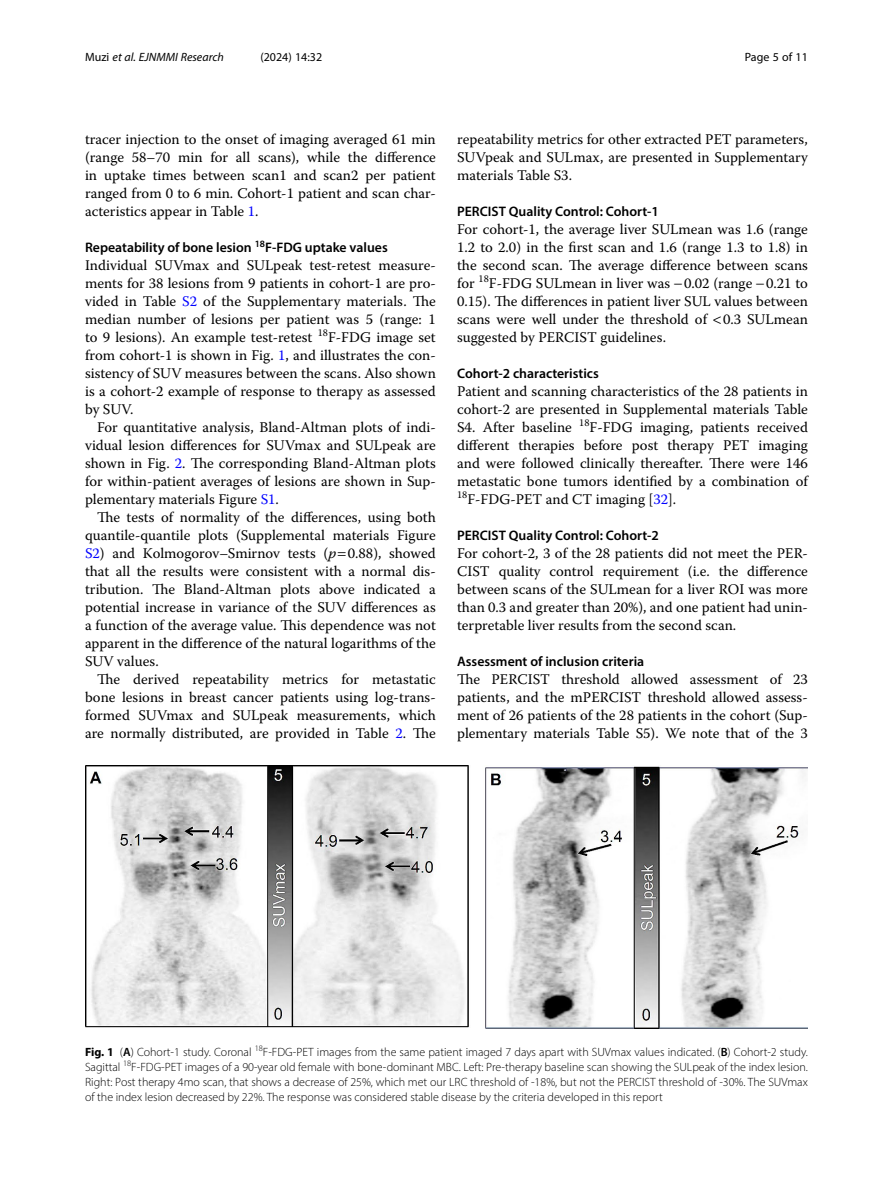
<style>
.page{position:relative;width:893px;height:1191px;background:#fff}
.page>*{position:absolute;margin:0;border:0;box-sizing:border-box;transform-origin:0 0}
.Body_Text{font:14.7px/18px "Warnock Pro";color:#000;text-align:justify}
.Body_Text_Indent{font:14.7px/18px "Warnock Pro";color:#000;text-align:justify}
.Head_2{font:600 13.8px "Myriad Pro";color:#000}
.Figure_Caption{font:300 12px/15px "Myriad Pro";color:#000;text-align:justify}
.t1{font:italic 12px "Myriad Pro";color:#000}
.t2{font:12px "Myriad Pro";color:#000}
.s1{font-style:normal}
.s2{color:#00f}
.s3{font-style:italic}
.s4{font-weight:700}
.s5{font-weight:600}
</style>
<div class="page">
<img style="left:85px;top:765px;width:723px;height:264px">
<p class="t1" style="left:85px;top:50px;width:140px"><span class="s1">Muzi</span> et al. EJNMMI Research</p>
<p class="t2" style="left:260px;top:50px;width:63px">(2024) 14:32</p>
<p class="t2" style="left:745px;top:50px;width:65px">Page 5 of 11</p>
<p class="Body_Text" style="left:85px;top:130px;width:352px">tracer injection to the onset of imaging averaged 61 min (range 58–70 min for all scans), while the difference in uptake times between scan1 and scan2 per patient ranged from 0 to 6 min. Cohort-1 patient and scan char&shy;acteristics appear in Table <span class="s2">1</span>.</p>
<p class="Head_2" style="left:85px;top:239px;width:304px">Repeatability of bone lesion <sup>18</sup>F-FDG uptake values</p>
<p class="Body_Text" style="left:85px;top:256px;width:352px">Individual SUVmax and SULpeak test-retest measure&shy;ments for 38 lesions from 9 patients in cohort-1 are pro&shy;vided in Table <span class="s2">S2</span> of the Supplementary materials. The median number of lesions per patient was 5 (range: 1 to 9 lesions). An example test-retest <sup>18</sup>F-FDG image set from cohort-1 is shown in Fig. <span class="s2">1</span>, and illustrates the con&shy;sistency of SUV measures between the scans. Also shown is a cohort-2 example of response to therapy as assessed by SUV.</p>
<p class="Body_Text_Indent" style="left:85px;top:418px;width:352px;text-indent:12px">For quantitative analysis, Bland-Altman plots of indi&shy;vidual lesion differences for SUVmax and SULpeak are shown in Fig. <span class="s2">2</span>. The corresponding Bland-Altman plots for within-patient averages of lesions are shown in Sup&shy;plementary materials Figure <span class="s2">S1</span>.</p>
<p class="Body_Text_Indent" style="left:85px;top:508px;width:352px;text-indent:12px">The tests of normality of the differences, using both quantile-quantile plots (Supplemental materials Figure <span class="s2">S2</span>) and Kolmogorov–Smirnov tests (<span class="s3">p</span> 0.88), showed that all the results were consistent with a normal dis&shy;tribution. The Bland-Altman plots above indicated a potential increase in variance of the SUV differences as a function of the average value. This dependence was not apparent in the difference of the natural logarithms of the SUV values.</p>
<p class="Body_Text_Indent" style="left:85px;top:670px;width:352px;text-indent:12px">The derived repeatability metrics for metastatic bone lesions in breast cancer patients using log-trans&shy;formed SUVmax and SULpeak measurements, which are normally distributed, are provided in Table <span class="s2">2</span>. The</p>
<p class="Body_Text_Indent" style="left:457px;top:130px;width:352px">repeatability metrics for other extracted PET parameters, SUVpeak and SULmax, are presented in Supplementary materials Table S3.</p>
<p class="Head_2" style="left:457px;top:203px;width:203px">PERCIST Quality Control: Cohort-1</p>
<p class="Body_Text" style="left:457px;top:220px;width:352px">For cohort-1, the average liver SULmean was 1.6 (range 1.2 to 2.0) in the first scan and 1.6 (range 1.3 to 1.8) in the second scan. The average difference between scans for <sup>18</sup>F-FDG SULmean in liver was −0.02 (range −0.21 to 0.15). The differences in patient liver SUL values between scans were well under the threshold of 0.3 SULmean suggested by PERCIST guidelines.</p>
<p class="Head_2" style="left:457px;top:365px;width:143px">Cohort-2 characteristics</p>
<p class="Body_Text" style="left:457px;top:382px;width:352px">Patient and scanning characteristics of the 28 patients in cohort-2 are presented in Supplemental materials Table S4. After baseline <sup>18</sup>F-FDG imaging, patients received different therapies before post therapy PET imaging and were followed clinically thereafter. There were 146 metastatic bone tumors identified by a combination of <sup>18</sup>F-FDG-PET and CT imaging [<span class="s2">32</span>].</p>
<p class="Head_2" style="left:457px;top:527px;width:203px">PERCIST Quality Control: Cohort-2</p>
<p class="Body_Text" style="left:457px;top:544px;width:352px">For cohort-2, 3 of the 28 patients did not meet the PER-CIST quality control requirement (i.e. the difference between scans of the SULmean for a liver ROI was more than 0.3 and greater than 20%), and one patient had unin&shy;terpretable liver results from the second scan.</p>
<p class="Head_2" style="left:457px;top:653px;width:189px">Assessment of inclusion criteria</p>
<p class="Body_Text" style="left:457px;top:670px;width:352px">The PERCIST threshold allowed assessment of 23 patients, and the mPERCIST threshold allowed assess&shy;ment of 26 patients of the 28 patients in the cohort (Sup&shy;plementary materials Table S5). We note that of the 3</p>
<p class="Figure_Caption" style="left:85px;top:1044px;width:724px"><span class="s4">Fig. 1</span> (<span class="s5">A</span>) Cohort-1 study. Coronal <sup>18</sup>F-FDG-PET images from the same patient imaged 7 days apart with SUVmax values indicated. (<span class="s5">B</span>) Cohort-2 study.<br>Sagittal <sup>18</sup>F-FDG-PET images of a 90-year old female with bone-dominant MBC. Left: Pre-therapy baseline scan showing the SULpeak of the index lesion.<br>Right: Post therapy 4mo scan, that shows a decrease of 25%, which met our LRC threshold of -18%, but not the PERCIST threshold of -30%. The SUVmax of the index lesion decreased by 22%. The response was considered stable disease by the criteria developed in this report</p>
</div>
